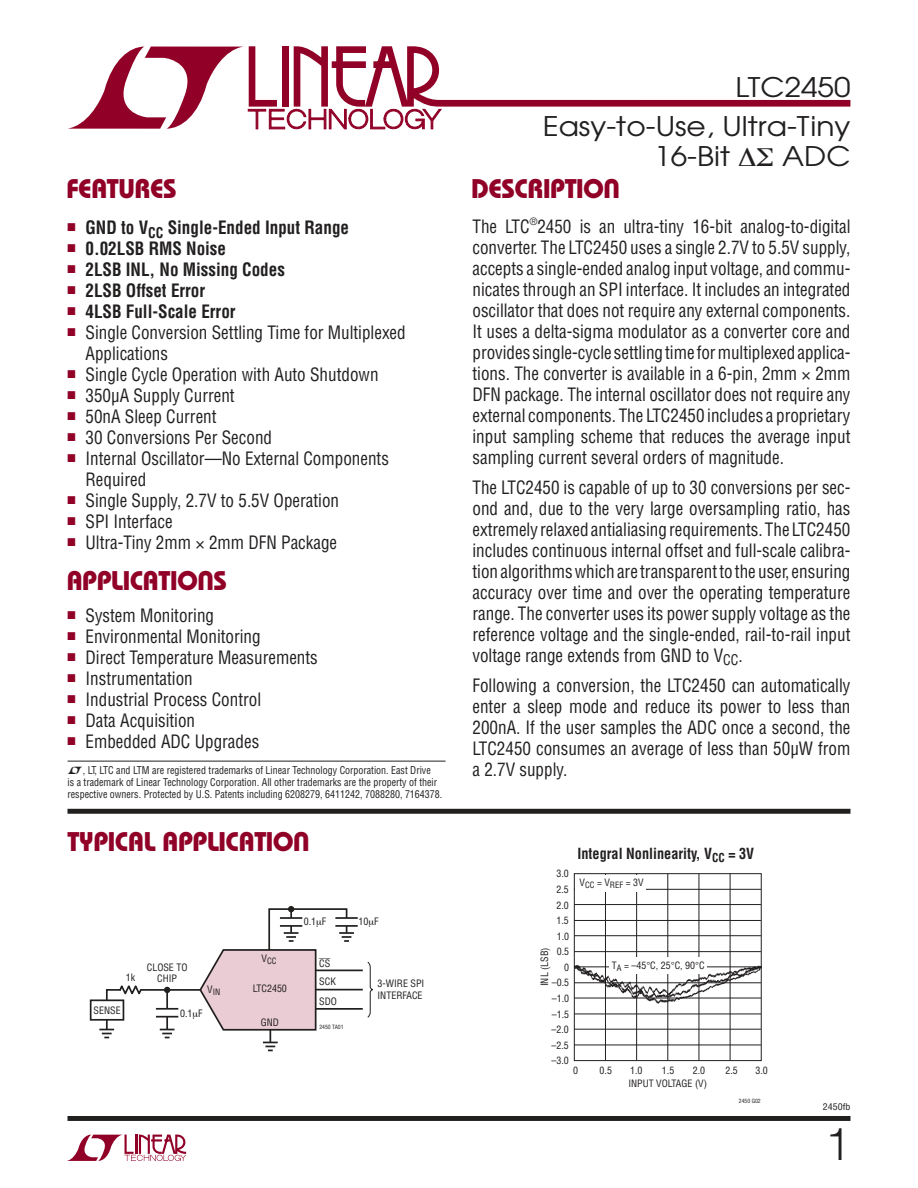
<style>
.page{position:relative;width:918px;height:1188px;background:#fff}
.page>*{position:absolute;margin:0;border:0;box-sizing:border-box;transform-origin:0 0}
.t1{font:300 45px "Helvetica";color:#221f1f}
.t2{font:27px "Linear Bauhaus";letter-spacing:-.02em;color:#900027}
.t3{font:27px/30px "Avant Garde";color:#221f1f;text-align:center;scale:1.1 1}
.t4{font:18px/21px "Linear Helv Cond";color:#221f1f;text-align:justify;scale:.95 1}
.t5{font:700 18px "Linear Helv Cond";color:#221f1f;scale:.95 1}
.t6{font:700 15px "Linear Helv Cond";color:#221f1f;scale:.95 1}
.t7{font:10.5px/12px "Linear Helv Cond";color:#221f1f;text-align:center;scale:.95 1}
.t8{font:10.05px/11.4px "Linear Helv Cond";color:#231f20}
.t9{font:10.05px "Linear Helv Cond Ovr";color:#231f20}
.t10{font:9.9px "Linear Helv Cond";color:#231f20}
.t11{font:9px "Linear Helv Cond";color:#221f1f;scale:1.1 1}
.t12{font:8.55px "Linear Helv Cond";color:#231f20}
.t13{font:5.7px "Linear Helv Cond";color:#231f20}
</style>
<div class="page">
<svg style="left:67px;top:1135px;width:119px;height:26px"></svg>
<div style="left:68px;top:1116px;width:783px;height:5px;background:#221f1f"></div>
<svg style="left:68px;top:46px;width:782px;height:83px"></svg>
<hr style="left:68px;top:761px;width:378px;height:1px;background:#221f1f">
<hr style="left:313px;top:970px;width:50px;height:1px;background:#221f1f">
<hr style="left:313px;top:989px;width:50px;height:1px;background:#221f1f">
<hr style="left:313px;top:1008px;width:50px;height:2px;background:#221f1f">
<svg style="left:367px;top:961px;width:6px;height:57px"></svg>
<div style="left:90px;top:999px;width:34px;height:22px;border:2px solid #221f1f"></div>
<hr style="left:335px;top:917px;width:23px;height:2px;background:#221f1f">
<hr style="left:335px;top:925px;width:23px;height:2px;background:#221f1f">
<img style="left:574px;top:874px;width:187px;height:187px">
<div style="left:68px;top:809px;width:783px;height:5px;background:#221f1f"></div>
<svg style="left:99px;top:906px;width:255px;height:145px"></svg>
<h2 class="t2" style="left:67px;top:179px;width:112px">FEATURES</h2>
<p class="t5" style="left:68px;top:220px;width:298px"><sup>■</sup> GND to V<sub>CC</sub> Single-Ended Input Range</p>
<p class="t5" style="left:68px;top:241px;width:168px"><sup>■</sup> 0.02LSB RMS Noise</p>
<p class="t5" style="left:68px;top:262px;width:230px"><sup>■</sup> 2LSB INL, No Missing Codes</p>
<p class="t5" style="left:68px;top:283px;width:146px"><sup>■</sup> 2LSB Offset Error</p>
<p class="t5" style="left:68px;top:304px;width:178px"><sup>■</sup> 4LSB Full-Scale Error</p>
<p class="t4" style="left:86px;top:323px;width:339px;text-indent:-18px"><sup>■</sup> Single Conversion Settling Time for Multiplexed<br>Applications</p>
<p class="t4" style="left:68px;top:365px;width:329px"><sup>■</sup> Single Cycle Operation with Auto Shutdown</p>
<p class="t4" style="left:68px;top:386px;width:177px"><sup>■</sup> 350µA Supply Current</p>
<p class="t4" style="left:68px;top:407px;width:158px"><sup>■</sup> 50nA Sleep Current</p>
<p class="t4" style="left:68px;top:428px;width:217px"><sup>■</sup> 30 Conversions Per Second</p>
<p class="t4" style="left:86px;top:449px;width:321px;text-indent:-18px"><sup>■</sup> Internal Oscillator—No External Components<br>Required</p>
<p class="t4" style="left:68px;top:491px;width:287px"><sup>■</sup> Single Supply, 2.7V to 5.5V Operation</p>
<p class="t4" style="left:68px;top:512px;width:112px"><sup>■</sup> SPI Interface</p>
<p class="t4" style="left:68px;top:533px;width:285px"><sup>■</sup> Ultra-Tiny 2mm 2mm DFN Package</p>
<h2 class="t2" style="left:66px;top:571px;width:162px">APPLICATIONS</h2>
<p class="t4" style="left:68px;top:606px;width:156px"><sup>■</sup> System Monitoring</p>
<p class="t4" style="left:68px;top:627px;width:205px"><sup>■</sup> Environmental Monitoring</p>
<p class="t4" style="left:68px;top:648px;width:265px"><sup>■</sup> Direct Temperature Measurements</p>
<p class="t4" style="left:68px;top:669px;width:133px"><sup>■</sup> Instrumentation</p>
<p class="t4" style="left:68px;top:690px;width:205px"><sup>■</sup> Industrial Process Control</p>
<p class="t4" style="left:68px;top:711px;width:136px"><sup>■</sup> Data Acquisition</p>
<p class="t4" style="left:68px;top:732px;width:203px"><sup>■</sup> Embedded ADC Upgrades</p>
<p class="t7" style="left:68px;top:765px;width:396px">, LT, LTC and LTM are registered trademarks of Linear Technology Corporation. East Drive<br>is a trademark of Linear Technology Corporation. All other trademarks are the property of their respective owners. Protected by U.S. Patents including 6208279, 6411242, 7088280, 7164378.</p>
<h2 class="t2" style="left:68px;top:831px;width:244px">TYPICAL APPLICATION</h2>
<p class="t8" style="left:147px;top:962px;width:42px">CLOSE TO</p>
<p class="t12" style="left:261px;top:956px;width:17px"><sup>V</sup>CC</p>
<p class="t8" style="left:304px;top:916px;width:24px">0.1 F</p>
<p class="t8" style="left:358px;top:916px;width:22px">10 F</p>
<p class="t9" style="left:319px;top:957px;width:13px">CS</p>
<p class="t8" style="left:126px;top:972px;width:11px">1k</p>
<p class="t8" style="left:157px;top:973px;width:21px">CHIP</p>
<p class="t8" style="left:319px;top:976px;width:18px">SCK</p>
<p class="t12" style="left:207px;top:988px;width:15px"><sup>V</sup>IN</p>
<p class="t8" style="left:378px;top:978px;width:48px">3-WIRE SPI<br>INTERFACE</p>
<p class="t8" style="left:319px;top:996px;width:19px">SDO</p>
<p class="t8" style="left:253px;top:983px;width:36px">LTC2450</p>
<p class="t8" style="left:261px;top:1017px;width:20px">GND</p>
<p class="t8" style="left:94px;top:1005px;width:29px">SENSE</p>
<p class="t8" style="left:180px;top:1008px;width:24px">0.1 F</p>
<p class="t13" style="left:319px;top:1024px;width:26px">2450 TA01</p>
<h2 class="t3" style="left:736px;top:74px;width:106px">LTC2450</h2>
<h2 class="t3" style="left:543px;top:113px;width:281px">Easy-to-Use, Ultra-Tiny<br>16-Bit</h2>
<h2 class="t3" style="left:782px;top:143px;width:64px">ADC</h2>
<h2 class="t2" style="left:471px;top:179px;width:151px">DESCRIPTION</h2>
<p class="t4" style="left:472px;top:216px;width:399px">The LTC<sup>®</sup>2450 is an ultra-tiny 16-bit analog-to-digital converter. The LTC2450 uses a single 2.7V to 5.5V supply, accepts a single-ended analog input voltage, and commu&shy;nicates through an SPI interface. It includes an integrated oscillator that does not require any external components.<br>It uses a delta-sigma modulator as a converter core and provides single-cycle settling time for multiplexed applica&shy;tions. The converter is available in a 6-pin, 2mm 2mm DFN package. The internal oscillator does not require any external components. The LTC2450 includes a proprietary input sampling scheme that reduces the average input sampling current several orders of magnitude.</p>
<p class="t4" style="left:472px;top:477px;width:399px">The LTC2450 is capable of up to 30 conversions per sec&shy;ond and, due to the very large oversampling ratio, has extremely relaxed antialiasing requirements. The LTC2450 includes continuous internal offset and full-scale calibra&shy;tion algorithms which are transparent to the user, ensuring accuracy over time and over the operating temperature range. The converter uses its power supply voltage as the reference voltage and the single-ended, rail-to-rail input voltage range extends from GND to V<sub>CC</sub>.</p>
<p class="t4" style="left:472px;top:675px;width:399px">Following a conversion, the LTC2450 can automatically enter a sleep mode and reduce its power to less than 200nA. If the user samples the ADC once a second, the LTC2450 consumes an average of less than 50µW from a 2.7V supply.</p>
<p class="t10" style="left:557px;top:869px;width:14px">3.0</p>
<p class="t10" style="left:557px;top:884px;width:14px">2.5</p>
<p class="t10" style="left:557px;top:915px;width:14px">1.5</p>
<p class="t10" style="left:557px;top:900px;width:14px">2.0</p>
<p class="t10" style="left:557px;top:931px;width:14px">1.0</p>
<p class="t10" style="left:557px;top:947px;width:14px">0.5</p>
<p class="t10" style="left:539px;top:986px;width:40px;rotate:-90deg">INL (LSB)</p>
<p class="t10" style="left:564px;top:962px;width:6px">0</p>
<p class="t10" style="left:552px;top:978px;width:19px">–0.5</p>
<p class="t10" style="left:552px;top:993px;width:19px">–1.0</p>
<p class="t10" style="left:552px;top:1009px;width:19px">–1.5</p>
<p class="t10" style="left:552px;top:1024px;width:19px">–2.0</p>
<p class="t10" style="left:552px;top:1040px;width:19px">–2.5</p>
<p class="t6" style="left:578px;top:847px;width:187px">Integral Nonlinearity, V<sub>CC</sub> = 3V</p>
<p class="t10" style="left:580px;top:877px;width:66px">V<sub>CC</sub> = V<sub>REF</sub> = 3V</p>
<p class="t10" style="left:612px;top:960px;width:94px">T<sub>A</sub> = –45 C, 25 C, 90 C</p>
<p class="t10" style="left:552px;top:1056px;width:19px">–3.0</p>
<p class="t10" style="left:573px;top:1065px;width:6px">0</p>
<p class="t10" style="left:600px;top:1065px;width:14px">0.5</p>
<p class="t10" style="left:630px;top:1065px;width:14px">1.0</p>
<p class="t10" style="left:662px;top:1065px;width:14px">1.5</p>
<p class="t10" style="left:693px;top:1065px;width:14px">2.0</p>
<p class="t10" style="left:628px;top:1079px;width:80px">INPUT VOLTAGE (V)</p>
<p class="t10" style="left:725px;top:1065px;width:14px">2.5</p>
<p class="t10" style="left:755px;top:1065px;width:14px">3.0</p>
<p class="t13" style="left:739px;top:1098px;width:23px">2450 G02</p>
<p class="t11" style="left:823px;top:1103px;width:26px">2450fb</p>
<h1 class="t1" style="left:825px;top:1119px;width:27px">1</h1>
</div>
